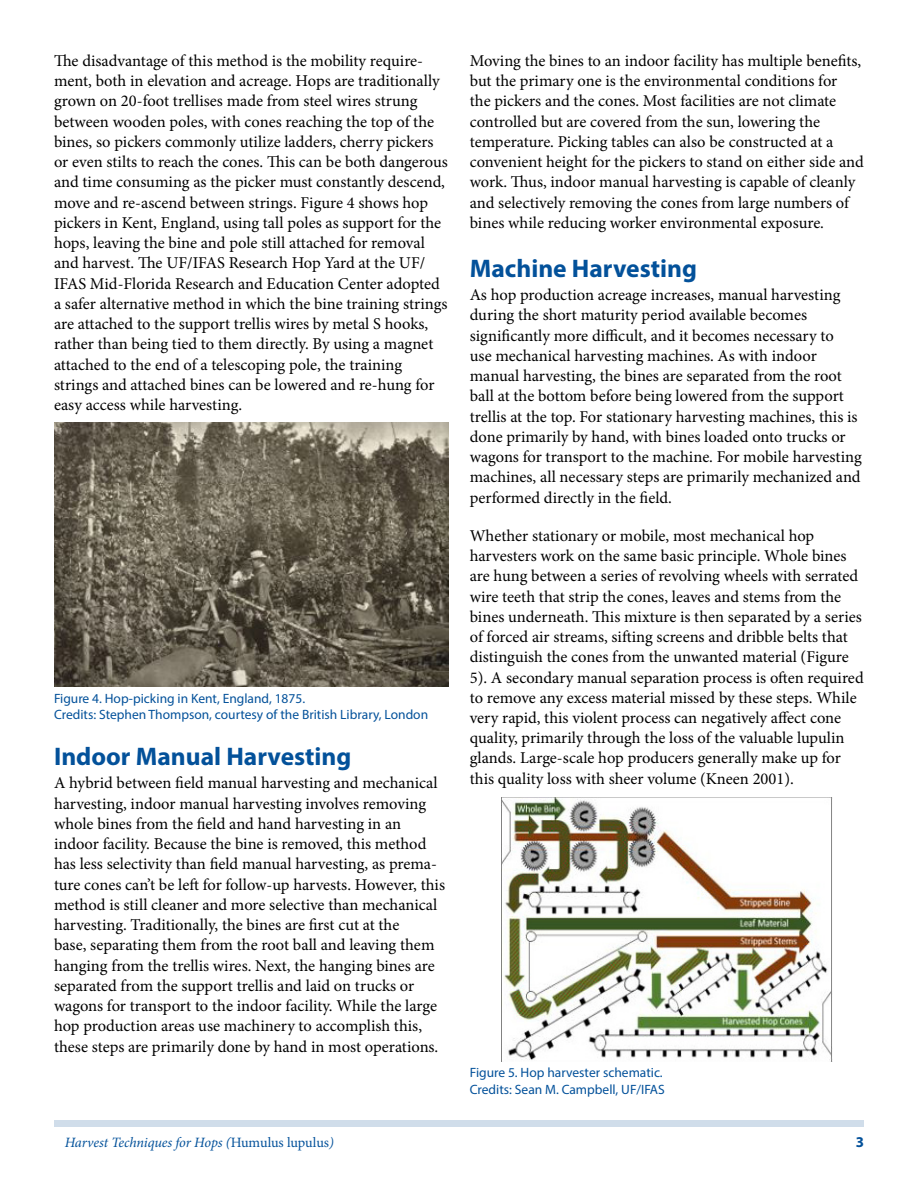
<style>
.page{position:relative;width:918px;height:1188px;background:#fff}
.page>*{position:absolute;margin:0;border:0;box-sizing:border-box;transform-origin:0 0}
.t1{font:700 25.5px "Myriad Pro";color:#03519a}
.t2{font:16.5px/20.2px "Minion Pro";letter-spacing:-.005em;color:#000}
.t3{font:700 15px "Myriad Pro";color:#03519a}
.t4{font:italic 14.25px "Minion Pro";letter-spacing:-.01em;color:#03519a}
.t5{font:13.5px/16.5px "Myriad Pro";color:#03519a}
.s1{font-style:normal}
</style>
<div class="page">
<div style="left:54px;top:1120px;width:810px;height:7px;background:#d0ddea"></div>
<img style="left:54px;top:422px;width:394px;height:265px">
<img style="left:502px;top:797px;width:330px;height:265px">
<p class="t2" style="left:54px;top:51px;width:395px">The disadvantage of this method is the mobility require&shy;ment, both in elevation and acreage. Hops are traditionally grown on 20-foot trellises made from steel wires strung between wooden poles, with cones reaching the top of the bines, so pickers commonly utilize ladders, cherry pickers or even stilts to reach the cones. This can be both dangerous and time consuming as the picker must constantly descend, move and re-ascend between strings. Figure 4 shows hop pickers in Kent, England, using tall poles as support for the hops, leaving the bine and pole still attached for removal and harvest. The UF/IFAS Research Hop Yard at the UF/ IFAS Mid-Florida Research and Education Center adopted a safer alternative method in which the bine training strings are attached to the support trellis wires by metal S hooks, rather than being tied to them directly. By using a magnet attached to the end of a telescoping pole, the training strings and attached bines can be lowered and re-hung for easy access while harvesting.</p>
<p class="t5" style="left:54px;top:690px;width:376px">Figure 4. Hop-picking in Kent, England, 1875.<br>Credits: Stephen Thompson, courtesy of the British Library, London</p>
<h1 class="t1" style="left:54px;top:740px;width:299px">Indoor Manual Harvesting</h1>
<p class="t2" style="left:54px;top:773px;width:393px">A hybrid between field manual harvesting and mechanical harvesting, indoor manual harvesting involves removing whole bines from the field and hand harvesting in an indoor facility. Because the bine is removed, this method has less selectivity than field manual harvesting, as prema&shy;ture cones can’t be left for follow-up harvests. However, this method is still cleaner and more selective than mechanical harvesting. Traditionally, the bines are first cut at the<br>base, separating them from the root ball and leaving them hanging from the trellis wires. Next, the hanging bines are separated from the support trellis and laid on trucks or wagons for transport to the indoor facility. While the large hop production areas use machinery to accomplish this, these steps are primarily done by hand in most operations.</p>
<p class="t2" style="left:470px;top:51px;width:396px">Moving the bines to an indoor facility has multiple benefits, but the primary one is the environmental conditions for<br>the pickers and the cones. Most facilities are not climate controlled but are covered from the sun, lowering the temperature. Picking tables can also be constructed at a convenient height for the pickers to stand on either side and work. Thus, indoor manual harvesting is capable of cleanly and selectively removing the cones from large numbers of bines while reducing worker environmental exposure.</p>
<h1 class="t1" style="left:470px;top:251px;width:229px">Machine Harvesting</h1>
<p class="t2" style="left:470px;top:285px;width:393px">As hop production acreage increases, manual harvesting during the short maturity period available becomes significantly more difficult, and it becomes necessary to<br>use mechanical harvesting machines. As with indoor manual harvesting, the bines are separated from the root ball at the bottom before being lowered from the support trellis at the top. For stationary harvesting machines, this is done primarily by hand, with bines loaded onto trucks or wagons for transport to the machine. For mobile harvesting machines, all necessary steps are primarily mechanized and performed directly in the field.</p>
<p class="t2" style="left:470px;top:525px;width:395px">Whether stationary or mobile, most mechanical hop harvesters work on the same basic principle. Whole bines are hung between a series of revolving wheels with serrated wire teeth that strip the cones, leaves and stems from the bines underneath. This mixture is then separated by a series of forced air streams, sifting screens and dribble belts that distinguish the cones from the unwanted material (Figure 5). A secondary manual separation process is often required to remove any excess material missed by these steps. While very rapid, this violent process can negatively affect cone quality, primarily through the loss of the valuable lupulin glands. Large-scale hop producers generally make up for this quality loss with sheer volume (Kneen 2001).</p>
<p class="t5" style="left:470px;top:1064px;width:197px">Figure 5. Hop harvester schematic.<br>Credits: Sean M. Campbell, UF/IFAS</p>
<p class="t4" style="left:65px;top:1133px;width:271px">Harvest Techniques for Hops (<span class="s1">Humulus lupulus</span>)</p>
<p class="t3" style="left:856px;top:1133px;width:10px">3</p>
</div>
